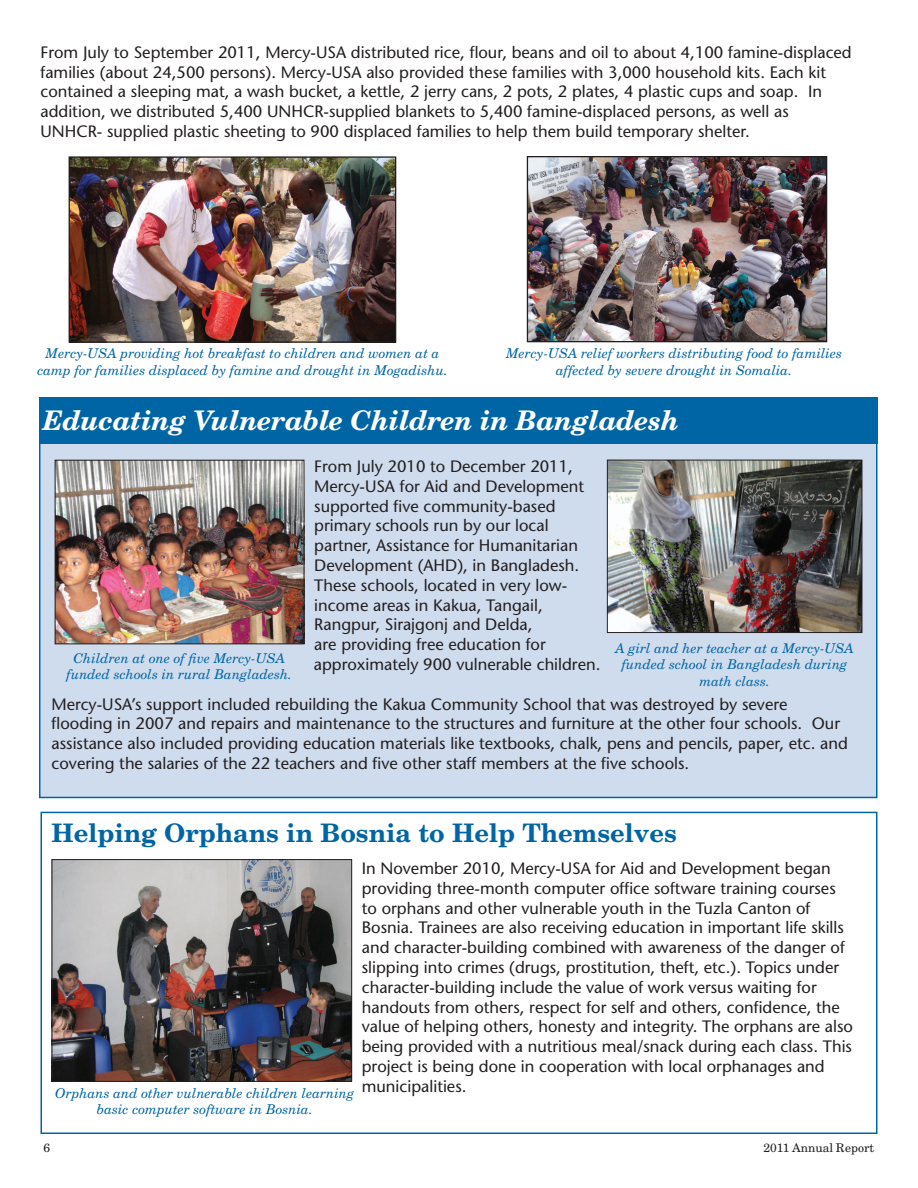
<style>
.page{position:relative;width:918px;height:1188px;background:#fff}
.page>*{position:absolute;margin:0;border:0;box-sizing:border-box;transform-origin:0 0}
.t1{font:italic 700 27px "New Century Schlbk";letter-spacing:-.01em;color:#fff}
.t2{font:700 25.5px "New Century Schlbk";color:#0065a4}
.t3{font:16.5px/19.8px "Stone Sans";color:#231f20}
.t4{font:italic 13.5px/16.2px "New Century Schlbk";color:#0065a4;text-align:center}
.t5{font:12px "New Century Schlbk";color:#231f20}
</style>
<div class="page">
<img style="left:529px;top:158px;width:296px;height:182px">
<div style="left:527px;top:156px;width:300px;height:186px;border:1px solid #231f20"></div>
<div style="left:40px;top:398px;width:837px;height:399px;background:#cfdced"></div>
<div style="left:39px;top:398px;width:839px;height:46px;background:#0065a4"></div>
<img style="left:57px;top:462px;width:246px;height:180px">
<div style="left:55px;top:460px;width:250px;height:184px;border:1px solid #231f20"></div>
<img style="left:609px;top:462px;width:251px;height:169px">
<div style="left:607px;top:460px;width:255px;height:173px;border:1px solid #231f20"></div>
<img style="left:71px;top:158px;width:323px;height:183px">
<div style="left:69px;top:156px;width:327px;height:187px;border:1px solid #231f20"></div>
<div style="left:40px;top:812px;width:838px;height:322px;border:2px solid #0065a4"></div>
<img style="left:54px;top:861px;width:296px;height:219px">
<div style="left:52px;top:859px;width:300px;height:223px;border:1px solid #231f20"></div>
<p class="t3" style="left:40px;top:42px;width:813px">From July to September 2011, Mercy-USA distributed rice, flour, beans and oil to about 4,100 famine-displaced families (about 24,500 persons). Mercy-USA also provided these families with 3,000 household kits. Each kit contained a sleeping mat, a wash bucket, a kettle, 2 jerry cans, 2 pots, 2 plates, 4 plastic cups and soap. In addition, we distributed 5,400 UNHCR-supplied blankets to 5,400 famine-displaced persons, as well as UNHCR- supplied plastic sheeting to 900 displaced families to help them build temporary shelter.</p>
<p class="t4" style="left:37px;top:345px;width:412px">Mercy-USA providing hot breakfast to children and women at a camp for families displaced by famine and drought in Mogadishu.</p>
<p class="t4" style="left:506px;top:345px;width:337px">Mercy-USA relief workers distributing food to families affected by severe drought in Somalia.</p>
<h1 class="t1" style="left:43px;top:403px;width:638px">Educating Vulnerable Children in Bangladesh</h1>
<p class="t3" style="left:314px;top:456px;width:288px">From July 2010 to December 2011, Mercy-USA for Aid and Development supported five community-based primary schools run by our local partner, Assistance for Humanitarian Development (AHD), in Bangladesh.<br>These schools, located in very low&shy;income areas in Kakua, Tangail, Rangpur, Sirajgonj and Delda,<br>are providing free education for approximately 900 vulnerable children.</p>
<p class="t3" style="left:52px;top:694px;width:798px">Mercy-USA’s support included rebuilding the Kakua Community School that was destroyed by severe flooding in 2007 and repairs and maintenance to the structures and furniture at the other four schools. Our assistance also included providing education materials like textbooks, chalk, pens and pencils, paper, etc. and covering the salaries of the 22 teachers and five other staff members at the five schools.</p>
<p class="t4" style="left:67px;top:650px;width:227px">Children at one of five Mercy-USA funded schools in rural Bangladesh.</p>
<p class="t4" style="left:615px;top:640px;width:240px">A girl and her teacher at a Mercy-USA funded school in Bangladesh during math class.</p>
<h2 class="t2" style="left:52px;top:816px;width:627px">Helping Orphans in Bosnia to Help Themselves</h2>
<p class="t3" style="left:362px;top:858px;width:493px">In November 2010, Mercy-USA for Aid and Development began providing three-month computer office software training courses to orphans and other vulnerable youth in the Tuzla Canton of Bosnia. Trainees are also receiving education in important life skills and character-building combined with awareness of the danger of slipping into crimes (drugs, prostitution, theft, etc.). Topics under character-building include the value of work versus waiting for handouts from others, respect for self and others, confidence, the value of helping others, honesty and integrity. The orphans are also being provided with a nutritious meal/snack during each class. This project is being done in cooperation with local orphanages and municipalities.</p>
<p class="t4" style="left:55px;top:1085px;width:301px">Orphans and other vulnerable children learning basic computer software in Bosnia.</p>
<p class="t5" style="left:44px;top:1140px;width:8px">6</p>
<p class="t5" style="left:764px;top:1140px;width:112px">2011 Annual Report</p>
</div>
